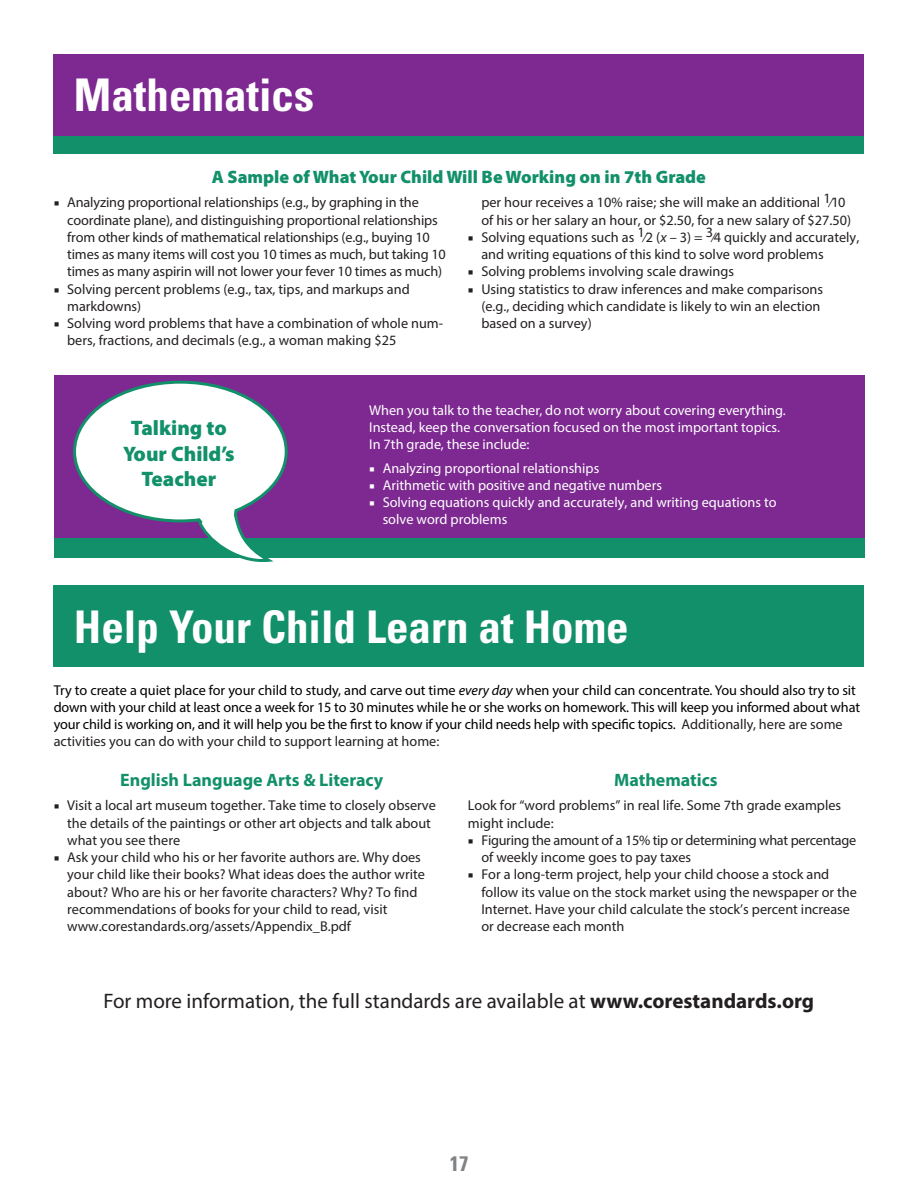
<style>
.page{position:relative;width:918px;height:1188px;background:#fff}
.page>*{position:absolute;margin:0;border:0;box-sizing:border-box;transform-origin:0 0}
.t1{font:700 condensed 45px "Univers LT Std";color:#fff}
.t2{font:21px "Myriad Pro";color:#231f20}
.t3{font:900 21px/25.2px "Myriad Pro";color:#12906a;text-align:center}
.t4{font:700 condensed 21px "Univers LT Std";color:#808285}
.t5{font:900 18px "Myriad Pro";color:#12906a}
.t6{font:700 18px "Myriad Pro";color:#12906a}
.t7{font:14.25px/17.2px "Myriad Pro";color:#231f20}
.t8{font:14.25px/17.2px "Myriad Pro";letter-spacing:-.01em;color:#000}
.t9{font:14.25px/17.2px "Myriad Pro";color:#fff}
.t10{font:14.25px/17.2px "Myriad Pro";letter-spacing:-.02em;color:#231f20}
.s1{font-family:"Minion Pro"}
.s2{font-style:italic}
.s3{color:#231f20}
.s4{font-weight:700}
</style>
<div class="page">
<div style="left:54px;top:503px;width:811px;height:54px;background:#12906a"></div>
<div style="left:54px;top:375px;width:811px;height:162px;background:#7d2991"></div>
<div style="left:54px;top:99px;width:810px;height:54px;background:#12906a"></div>
<div style="left:54px;top:54px;width:810px;height:81px;background:#7d2991"></div>
<svg style="left:72px;top:380px;width:217px;height:182px"></svg>
<div style="left:54px;top:586px;width:810px;height:81px;background:#12906a"></div>
<p class="t1" style="left:74px;top:67px;width:242px">Mathematics</p>
<p class="t5" style="left:212px;top:165px;width:496px">A Sample of What Your Child Will Be Working on in 7th Grade</p>
<p class="t7" style="left:67px;top:194px;width:380px;text-indent:-13px"><span class="s1">■</span> Analyzing proportional relationships (e.g., by graphing in the coordinate plane), and distinguishing proportional relationships from other kinds of mathematical relationships (e.g., buying 10 times as many items will cost you 10 times as much, but taking 10 times as many aspirin will not lower your fever 10 times as much)</p>
<p class="t7" style="left:67px;top:280px;width:344px;text-indent:-13px"><span class="s1">■</span> Solving percent problems (e.g., tax, tips, and markups and markdowns)</p>
<p class="t7" style="left:67px;top:314px;width:377px;text-indent:-13px"><span class="s1">■</span> Solving word problems that have a combination of whole num&shy;bers, fractions, and decimals (e.g., a woman making $25</p>
<p class="t7" style="left:481px;top:194px;width:371px">per hour receives a 10% raise; she will make an additional 1⁄10 of his or her salary an hour, or $2.50, for a new salary of $27.50)</p>
<p class="t7" style="left:481px;top:228px;width:379px;text-indent:-13px"><span class="s1">■</span> Solving equations such as 1⁄2 (<span class="s2">x</span> – 3) = 3⁄4 quickly and accurately, and writing equations of this kind to solve word problems</p>
<p class="t7" style="left:468px;top:263px;width:268px"><span class="s1">■</span> Solving problems involving scale drawings</p>
<p class="t7" style="left:481px;top:280px;width:343px;text-indent:-13px"><span class="s1">■</span> Using statistics to draw inferences and make comparisons (e.g., deciding which candidate is likely to win an election based on a survey)</p>
<p class="t3" style="left:123px;top:415px;width:113px">Talking to<br>Your Child’s<br>Teacher</p>
<p class="t9" style="left:369px;top:401px;width:418px">When you talk to the teacher, do not worry about covering everything.<br>Instead, keep the conversation focused on the most important topics.<br>In 7th grade, these include:</p>
<p class="t9" style="left:369px;top:459px;width:232px"><span class="s1">■</span> Analyzing proportional relationships</p>
<p class="t9" style="left:369px;top:476px;width:294px"><span class="s1">■</span> Arithmetic with positive and negative numbers</p>
<p class="t9" style="left:383px;top:493px;width:396px;text-indent:-13px"><span class="s1">■</span> Solving equations quickly and accurately, and writing equations to solve word problems</p>
<p class="t1" style="left:74px;top:599px;width:556px">Help Your Child Learn at Home</p>
<p class="t8" style="left:54px;top:681px;width:808px">Try to create a quiet place for your child to study, and carve out time <span class="s2">every day</span> when your child can concentrate. You should also try to sit down with your child at least once a week for 15 to 30 minutes while he or she works on homework. This will keep you informed about what your child is working on, and it will help you be the first to know if your child needs help with specific topics. <span class="s3">Additionally, here are some activities you can do with your child to support learning at home:</span></p>
<p class="t6" style="left:120px;top:769px;width:265px">English Language Arts &amp; Literacy</p>
<p class="t7" style="left:67px;top:797px;width:370px;text-indent:-13px"><span class="s1">■</span> Visit a local art museum together. Take time to closely observe the details of the paintings or other art objects and talk about what you see there</p>
<p class="t7" style="left:67px;top:849px;width:359px;text-indent:-13px"><span class="s1">■</span> Ask your child who his or her favorite authors are. Why does your child like their books? What ideas does the author write about? Who are his or her favorite characters? Why? To find recommendations of books for your child to read, visit www.corestandards.org/assets/Appendix_B.pdf</p>
<p class="t6" style="left:614px;top:769px;width:105px">Mathematics</p>
<p class="t7" style="left:468px;top:797px;width:375px">Look for “word problems” in real life. Some 7th grade examples might include:</p>
<p class="t10" style="left:481px;top:831px;width:376px;text-indent:-13px"><span class="s1">■</span> Figuring the amount of a 15% tip or determining what percentage of weekly income goes to pay taxes</p>
<p class="t7" style="left:481px;top:866px;width:377px;text-indent:-13px"><span class="s1">■</span> For a long-term project, help your child choose a stock and follow its value on the stock market using the newspaper or the Internet. Have your child calculate the stock’s percent increase or decrease each month</p>
<p class="t2" style="left:103px;top:988px;width:712px">For more information, the full standards are available at <span class="s4">www.corestandards.org</span></p>
<h2 class="t4" style="left:450px;top:1150px;width:20px">17</h2>
</div>
